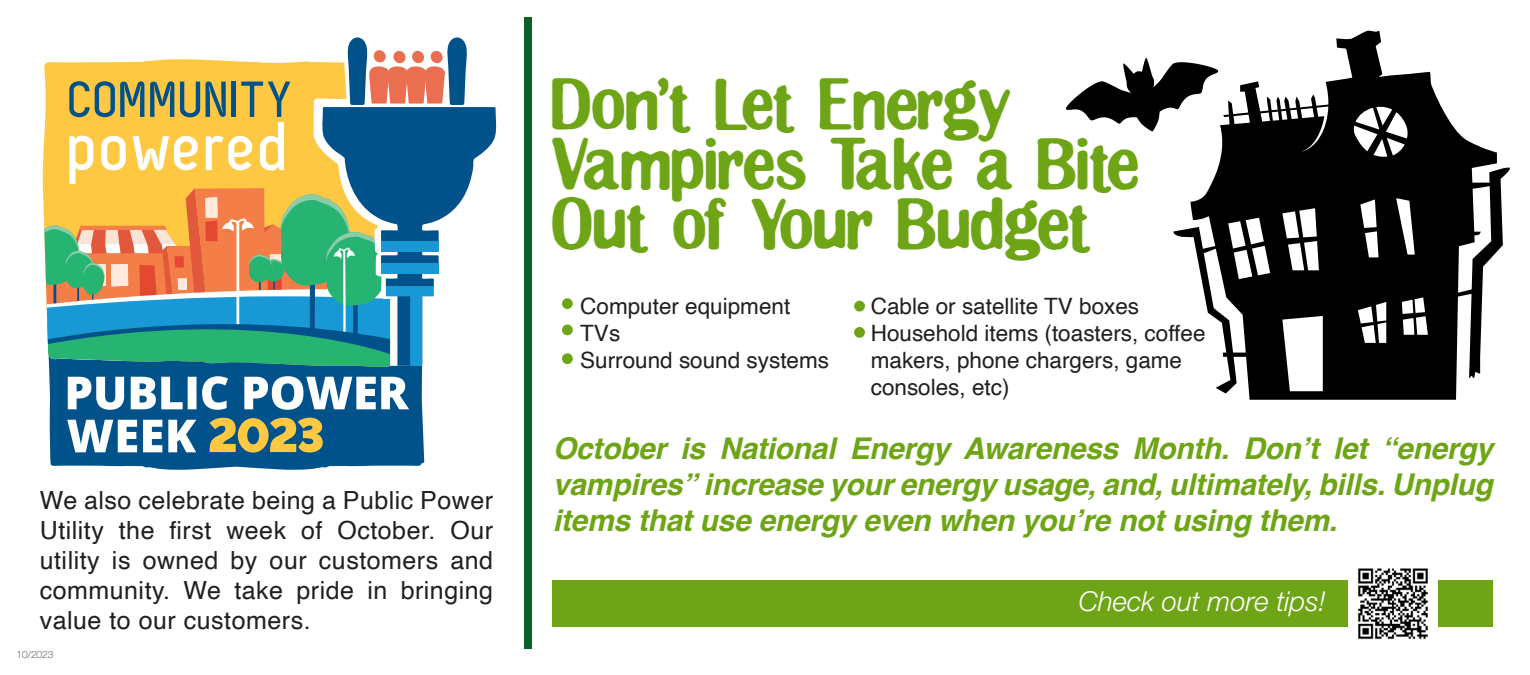
<style>
.page{position:relative;width:1530px;height:675px;background:#fff}
.page>*{position:absolute;margin:0;border:0;box-sizing:border-box;transform-origin:0 0}
.t1{font:50px/60px "Clingy";letter-spacing:.025em;color:#6ea516}
.t2{font:italic 700 30px/36px "Helvetica";letter-spacing:-.01em;color:#6ea516;text-align:justify}
.t3{font:italic 300 27.5px "Helvetica Neue LT Std";color:#fff}
.t4{font:25px/30px "Helvetica";letter-spacing:.02em;color:#231f20;text-align:justify}
.t5{font:22.5px/27px "Helvetica";color:#231f20}
.t6{font:100 10px "Helvetica Neue LT Std";color:#231f20}
</style>
<div class="page">
<div style="left:524px;top:18px;width:7px;height:631px;background:#076324"></div>
<svg style="left:1173px;top:31px;width:337px;height:369px;fill:#000"></svg>
<svg style="left:1065px;top:58px;width:153px;height:74px"></svg>
<div style="left:562px;top:298px;width:11px;height:11px;background:#6ea516;border-radius:50%"></div>
<div style="left:854px;top:301px;width:11px;height:11px;background:#6ea516;border-radius:50%"></div>
<div style="left:562px;top:324px;width:11px;height:11px;background:#6ea516;border-radius:50%"></div>
<div style="left:854px;top:327px;width:11px;height:11px;background:#6ea516;border-radius:50%"></div>
<div style="left:562px;top:353px;width:11px;height:11px;background:#6ea516;border-radius:50%"></div>
<svg style="left:49px;top:368px;width:375px;height:102px;background:#135e92"></svg>
<svg style="left:49px;top:366px;width:374px;height:2px"></svg>
<svg style="left:472px;top:107px;width:25px;height:67px;fill:#01528a"></svg>
<svg style="left:42px;top:37px;width:430px;height:329px"></svg>
<svg style="left:68px;top:376px;width:341px;height:34px"></svg>
<svg style="left:67px;top:420px;width:129px;height:32px"></svg>
<svg style="left:210px;top:418px;width:113px;height:35px;background:#9e9b5d"></svg>
<div style="left:553px;top:580px;width:940px;height:46px;background:#6ea516"></div>
<img style="left:1349px;top:568px;width:89px;height:72px">
<p class="t4" style="left:40px;top:486px;width:455px">We also celebrate being a Public Power Utility the first week of October. Our utility is owned by our customers and community. We take pride in bringing value to our customers.</p>
<p class="t6" style="left:17px;top:649px;width:38px">10/2023</p>
<p class="t1" style="left:552px;top:83px;width:588px">Don’t Let Energy<br>Vampires Take a Bite<br>Out of Your Budget</p>
<p class="t5" style="left:580px;top:293px;width:212px">Computer equipment</p>
<p class="t5" style="left:580px;top:320px;width:42px">TVs</p>
<p class="t5" style="left:580px;top:347px;width:250px">Surround sound systems</p>
<p class="t5" style="left:871px;top:293px;width:270px">Cable or satellite TV boxes</p>
<p class="t5" style="left:871px;top:320px;width:336px">Household items (toasters, coffee makers, phone chargers, game consoles, etc)</p>
<p class="t2" style="left:553px;top:434px;width:942px">October is National Energy Awareness Month. Don’t let “energy vampires” increase your energy usage, and, ultimately, bills. Unplug items that use energy even when you’re not using them.</p>
<p class="t3" style="left:1079px;top:585px;width:249px">Check out more tips!</p>
</div>
